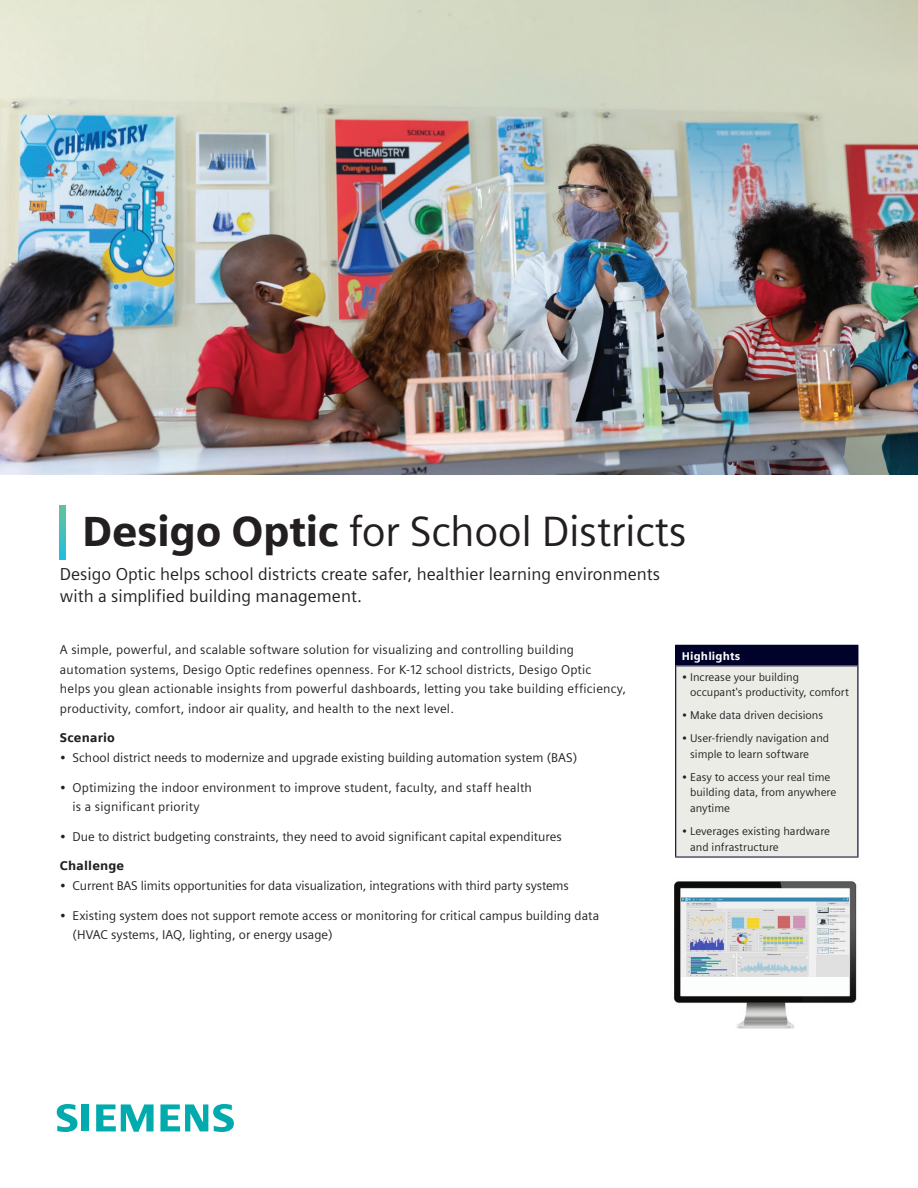
<style>
.page{position:relative;width:918px;height:1188px;background:#fff}
.page>*{position:absolute;margin:0;border:0;box-sizing:border-box;transform-origin:0 0}
._02__Headline_30pt_1{font:42.3px "Siemens Sans";letter-spacing:-.01em;color:#231f20}
._03__Copy_13pt_120{font:17.25px/22px "Siemens Sans";color:#231f20}
._05__Copy_9pt_5mm{font:12.75px/19.6px "Siemens Sans";letter-spacing:.005em;color:#231f20}
._05__Copy_Head_9pt_5{font:900 12.75px "Siemens Sans";letter-spacing:.015em;color:#231f20}
._07__Tab_Copy_7_5pt{font:11.25px/15.9px "Siemens Sans";color:#231f20}
._07__Tab_Headline_7{font:900 11.25px "Siemens Sans";letter-spacing:.015em;color:#fff}
.s1{font-weight:900}
</style>
<div class="page">
<img style="left:0;top:0;width:918px;height:474px">
<svg style="left:60px;top:506px;width:5px;height:53px"></svg>
<div style="left:676px;top:645px;width:182px;height:21px;background:#00022a"></div>
<div style="left:676px;top:666px;width:182px;height:191px;background:#ecece7"></div>
<hr style="left:675px;top:645px;width:183px;height:1px;background:#00022a">
<svg style="left:675px;top:646px;width:1px;height:20px"></svg>
<hr style="left:675px;top:666px;width:1px;height:191px;background:#00022a">
<hr style="left:857px;top:666px;width:1px;height:191px;background:#00022a">
<hr style="left:675px;top:857px;width:183px;height:1px;background:#00022a">
<img style="left:674px;top:881px;width:183px;height:148px">
<img style="left:681px;top:897px;width:168px;height:79px">
<svg style="left:57px;top:1104px;width:32px;height:28px"></svg>
<svg style="left:96px;top:1104px;width:58px;height:28px"></svg>
<svg style="left:160px;top:1104px;width:74px;height:28px"></svg>
<p class="_02__Headline_30pt_1" style="left:82px;top:508px;width:606px"><span class="s1">Desigo Optic</span> for School Districts</p>
<p class="_03__Copy_13pt_120" style="left:60px;top:563px;width:602px">Desigo Optic helps school districts create safer, healthier learning environments with a simplified building management.</p>
<p class="_05__Copy_9pt_5mm" style="left:60px;top:640px;width:568px">A simple, powerful, and scalable software solution for visualizing and controlling building automation systems, Desigo Optic redefines openness. For K-12 school districts, Desigo Optic<br>helps you glean actionable insights from powerful dashboards, letting you take building efficiency, productivity, comfort, indoor air quality, and health to the next level.</p>
<p class="_05__Copy_Head_9pt_5" style="left:60px;top:728px;width:57px">Scenario</p>
<p class="_05__Copy_9pt_5mm" style="left:60px;top:748px;width:519px">• School district needs to modernize and upgrade existing building automation system (BAS)</p>
<p class="_05__Copy_9pt_5mm" style="left:73px;top:777px;width:461px;text-indent:-13px">• Optimizing the indoor environment to improve student, faculty, and staff health is a significant priority</p>
<p class="_05__Copy_9pt_5mm" style="left:60px;top:827px;width:503px">• Due to district budgeting constraints, they need to avoid significant capital expenditures</p>
<p class="_05__Copy_Head_9pt_5" style="left:60px;top:856px;width:66px">Challenge</p>
<p class="_05__Copy_9pt_5mm" style="left:60px;top:876px;width:510px">• Current BAS limits opportunities for data visualization, integrations with third party systems</p>
<p class="_05__Copy_9pt_5mm" style="left:73px;top:906px;width:528px;text-indent:-13px">• Existing system does not support remote access or monitoring for critical campus building data (HVAC systems, IAQ, lighting, or energy usage)</p>
<p class="_07__Tab_Headline_7" style="left:682px;top:647px;width:60px">Highlights</p>
<p class="_07__Tab_Copy_7_5pt" style="left:690px;top:669px;width:160px;text-indent:-8px">• Increase your building occupant's productivity, comfort</p>
<p class="_07__Tab_Copy_7_5pt" style="left:682px;top:707px;width:143px">• Make data driven decisions</p>
<p class="_07__Tab_Copy_7_5pt" style="left:690px;top:730px;width:141px;text-indent:-8px">• User-friendly navigation and simple to learn software</p>
<p class="_07__Tab_Copy_7_5pt" style="left:690px;top:769px;width:148px;text-indent:-8px">• Easy to access your real time building data, from anywhere anytime</p>
<p class="_07__Tab_Copy_7_5pt" style="left:690px;top:823px;width:141px;text-indent:-8px">• Leverages existing hardware and infrastructure</p>
</div>
